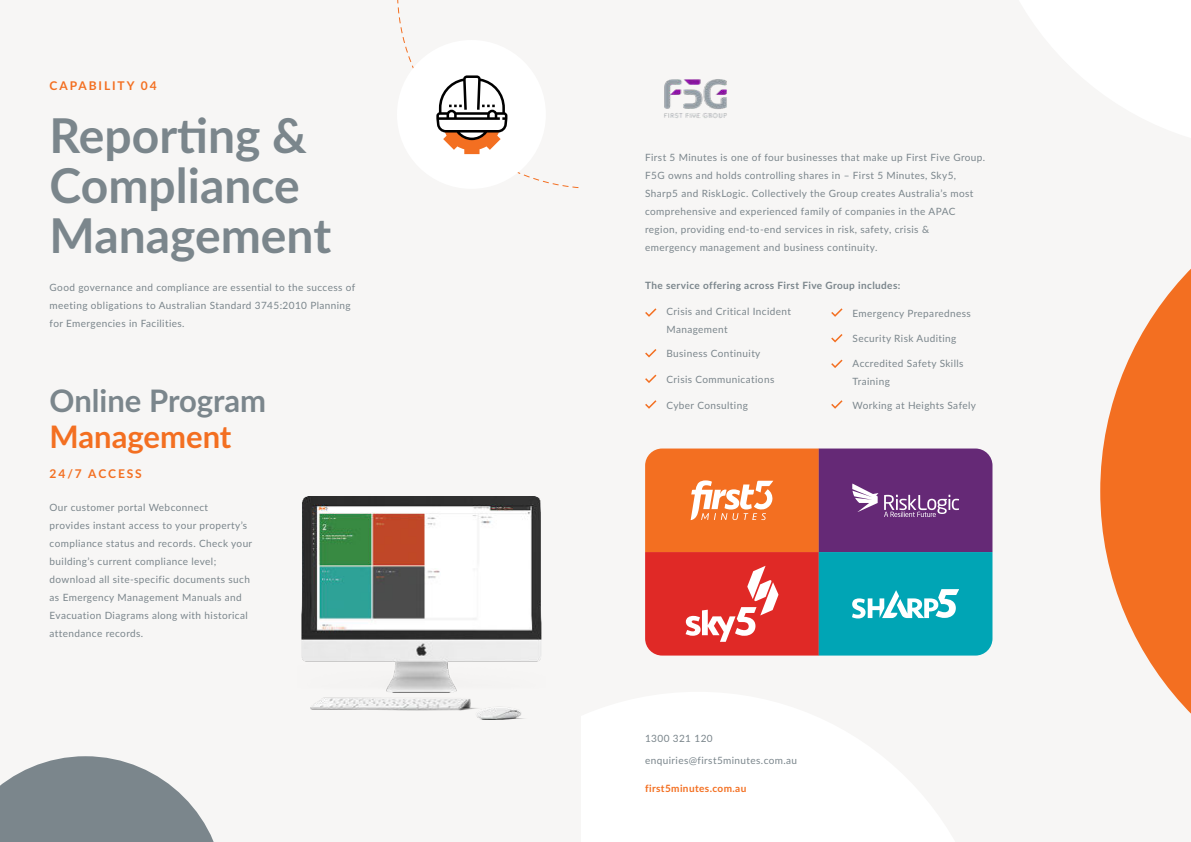
<style>
.page{position:relative;width:1191px;height:842px;background:#fff}
.page>*{position:absolute;margin:0;border:0;box-sizing:border-box;transform-origin:0 0}
.t1{font:700 48px/50px "Lato";color:#7b868c}
.t2{font:700 31px "Lato";color:#7b868c}
.t3{font:700 31px "Lato";color:#f36f21}
.t4{font:700 12px "Lato";letter-spacing:.16em;color:#f36f21}
.t5{font:10px/18px "Lato";letter-spacing:.04em;color:#7b868c}
.t6{font:700 10px "Lato";letter-spacing:.04em;color:#7b868c}
.t7{font:700 10px "Lato";letter-spacing:.04em;color:#f36f21}
</style>
<div class="page">
<div style="left:0;top:0;width:595px;height:842px;background:#f7f6f5"></div>
<div style="left:581px;top:0;width:610px;height:842px;background:#f7f6f5"></div>
<svg style="left:1100px;top:269px;width:91px;height:445px;fill:#f36f21"></svg>
<svg style="left:645px;top:448px;width:347px;height:207px;background:#966669"></svg>
<img style="left:664px;top:79px;width:63px;height:39px">
<svg style="left:645px;top:308px;width:11px;height:9px"></svg>
<svg style="left:831px;top:360px;width:11px;height:8px"></svg>
<svg style="left:645px;top:349px;width:11px;height:8px"></svg>
<svg style="left:831px;top:308px;width:11px;height:9px"></svg>
<svg style="left:645px;top:375px;width:11px;height:8px"></svg>
<svg style="left:831px;top:334px;width:11px;height:8px"></svg>
<svg style="left:645px;top:400px;width:11px;height:9px"></svg>
<svg style="left:831px;top:400px;width:11px;height:9px"></svg>
<svg style="left:0;top:756px;width:214px;height:86px"></svg>
<img style="left:301px;top:497px;width:241px;height:223px">
<svg style="left:397px;top:0;width:182px;height:188px"></svg>
<p class="t4" style="left:50px;top:76px;width:108px">CAPABILITY 04</p>
<h1 class="t1" style="left:50px;top:109px;width:283px">Reporting &amp;<br>Compliance<br>Management</h1>
<p class="t5" style="left:50px;top:279px;width:307px">Good governance and compliance are essential to the success of meeting obligations to Australian Standard 3745:2010 Planning for Emergencies in Facilities.</p>
<h2 class="t2" style="left:50px;top:378px;width:218px">Online Program</h2>
<h2 class="t3" style="left:50px;top:414px;width:183px">Management</h2>
<p class="t4" style="left:50px;top:465px;width:94px">24/7 ACCESS</p>
<p class="t5" style="left:50px;top:499px;width:204px">Our customer portal Webconnect<br>provides instant access to your property’s compliance status and records. Check your building’s current compliance level; download all site-specific documents such as Emergency Management Manuals and Evacuation Diagrams along with historical attendance records.</p>
<p class="t5" style="left:645px;top:149px;width:342px">First 5 Minutes is one of four businesses that make up First Five Group.<br>F5G owns and holds controlling shares in – First 5 Minutes, Sky5, Sharp5 and RiskLogic. Collectively the Group creates Australia’s most comprehensive and experienced family of companies in the APAC region, providing end-to-end services in risk, safety, crisis &amp;<br>emergency management and business continuity.</p>
<p class="t6" style="left:645px;top:278px;width:257px">The service offering across First Five Group includes:</p>
<p class="t5" style="left:666px;top:303px;width:126px">Crisis and Critical Incident<br>Management</p>
<p class="t5" style="left:666px;top:345px;width:95px">Business Continuity</p>
<p class="t5" style="left:666px;top:371px;width:109px">Crisis Communications</p>
<p class="t5" style="left:852px;top:305px;width:120px">Emergency Preparedness</p>
<p class="t5" style="left:852px;top:330px;width:105px">Security Risk Auditing</p>
<p class="t5" style="left:852px;top:355px;width:112px">Accredited Safety Skills<br>Training</p>
<p class="t5" style="left:666px;top:397px;width:83px">Cyber Consulting</p>
<p class="t5" style="left:852px;top:397px;width:125px">Working at Heights Safely</p>
<p class="t5" style="left:645px;top:730px;width:69px">1300 321 120</p>
<p class="t5" style="left:645px;top:752px;width:154px">enquiries@first5minutes.com.au</p>
<p class="t7" style="left:645px;top:781px;width:103px">first5minutes.com.au</p>
</div>
